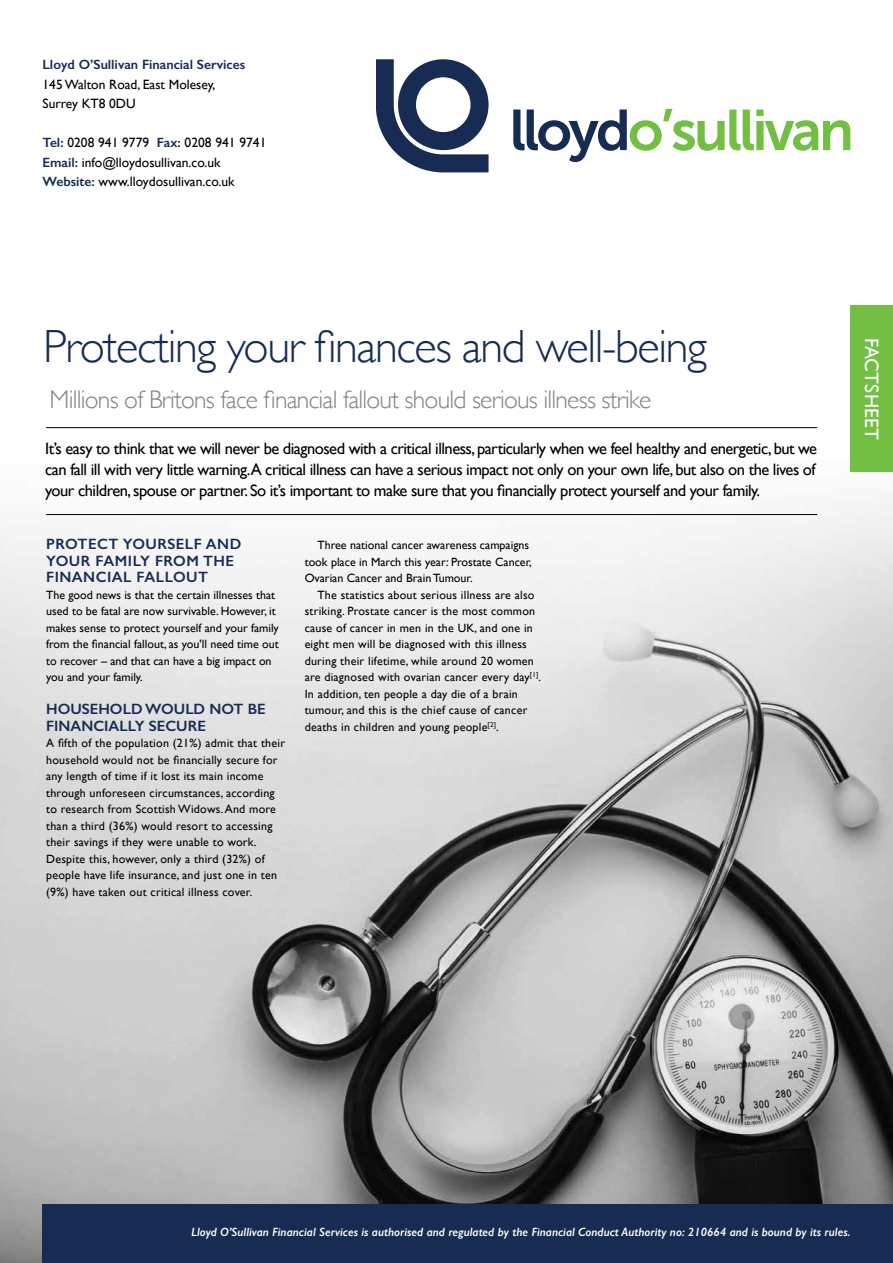
<style>
.page{position:relative;width:893px;height:1263px;background:#fff}
.page>*{position:absolute;margin:0;border:0;box-sizing:border-box;transform-origin:0 0}
.t1{font:300 46.5px "Gill Sans";letter-spacing:-.03em;color:#172b53}
.t2{font:300 25.5px "Gill Sans";letter-spacing:-.03em;color:#808285}
.t3{font:19.5px "Gill Sans";letter-spacing:.01em;color:#fff}
.t4{font:16.5px/21px "Gill Sans";letter-spacing:-.03em;color:#000;text-align:justify}
.t5{font:600 15px/16.5px "Gill Sans";letter-spacing:.03em;color:#172b53}
.t6{font:600 15px/16.5px "Gill Sans";color:#172b53}
.t7{font:13.5px/19.5px "Gill Sans";color:#000}
.t8{font:600 13.5px "Gill Sans";color:#172b53}
.t9{font:12px/16.5px "Gill Sans";letter-spacing:.02em;color:#000}
.t10{font:12px/16.5px "Gill Sans";color:#000}
.t11{font:italic 600 12px "Gill Sans";color:#fff}
.s1{font-weight:600;color:#172b53}
</style>
<div class="page">
<img style="left:0;top:427px;width:893px;height:836px">
<hr style="left:46px;top:514px;width:771px;height:1px;background:#000">
<hr style="left:46px;top:427px;width:771px;height:1px;background:#000">
<div style="left:850px;top:306px;width:43px;height:166px;background:#72bf44"></div>
<div style="left:43px;top:1204px;width:850px;height:59px;background:#172b53"></div>
<svg style="left:513px;top:109px;width:337px;height:53px"></svg>
<svg style="left:376px;top:60px;width:113px;height:112px"></svg>
<p class="t8" style="left:43px;top:57px;width:204px">Lloyd O’Sullivan Financial Services</p>
<p class="t7" style="left:43px;top:74px;width:174px">145 Walton Road, East Molesey,<br>Surrey KT8 0DU</p>
<p class="t7" style="left:43px;top:133px;width:225px"><span class="s1">Tel:</span> 0208 941 9779 <span class="s1">Fax:</span> 0208 941 9741<br><span class="s1">Email:</span> info@lloydosullivan.co.uk<br><span class="s1">Website:</span> www.lloydosullivan.co.uk</p>
<h1 class="t1" style="left:43px;top:320px;width:665px">Protecting your finances and well-being</h1>
<h2 class="t2" style="left:50px;top:385px;width:603px">Millions of Britons face financial fallout should serious illness strike</h2>
<p class="t4" style="left:45px;top:438px;width:773px">It’s easy to think that we will never be diagnosed with a critical illness, particularly when we feel healthy and energetic, but we can fall ill with very little warning.A critical illness can have a serious impact not only on your own life, but also on the lives of your children, spouse or partner. So it’s important to make sure that you financially protect yourself and your family.</p>
<p class="t5" style="left:46px;top:536px;width:197px">PROTECT YOURSELF AND<br>YOUR FAMILY FROM THE<br>FINANCIAL FALLOUT</p>
<p class="t10" style="left:46px;top:586px;width:234px">The good news is that the certain illnesses that used to be fatal are now survivable. However, it makes sense to protect yourself and your family from the financial fallout, as you'll need time out to recover – and that can have a big impact on you and your family.</p>
<p class="t6" style="left:46px;top:701px;width:221px">HOUSEHOLD WOULD NOT BE<br>FINANCIALLY SECURE</p>
<p class="t9" style="left:46px;top:735px;width:240px">A fifth of the population (21%) admit that their household would not be financially secure for any length of time if it lost its main income through unforeseen circumstances, according to research from Scottish Widows. And more than a third (36%) would resort to accessing their savings if they were unable to work.<br>Despite this, however, only a third (32%) of people have life insurance, and just one in ten (9%) have taken out critical illness cover.</p>
<p class="t10" style="left:305px;top:537px;width:229px;text-indent:13px">Three national cancer awareness campaigns took place in March this year: Prostate Cancer,<br>Ovarian Cancer and Brain Tumour.</p>
<p class="t9" style="left:305px;top:586px;width:238px;text-indent:13px">The statistics about serious illness are also striking. Prostate cancer is the most common cause of cancer in men in the UK, and one in eight men will be diagnosed with this illness during their lifetime, while around 20 women are diagnosed with ovarian cancer every day<sup>[1]</sup>.<br>In addition, ten people a day die of a brain tumour, and this is the chief cause of cancer deaths in children and young people<sup>[2]</sup>.</p>
<h3 class="t3" style="left:883px;top:338px;width:104px;rotate:90deg">FACTSHEET</h3>
<p class="t11" style="left:191px;top:1224px;width:661px">Lloyd O’Sullivan Financial Services is authorised and regulated by the Financial Conduct Authority no: 210664 and is bound by its rules.</p>
</div>
